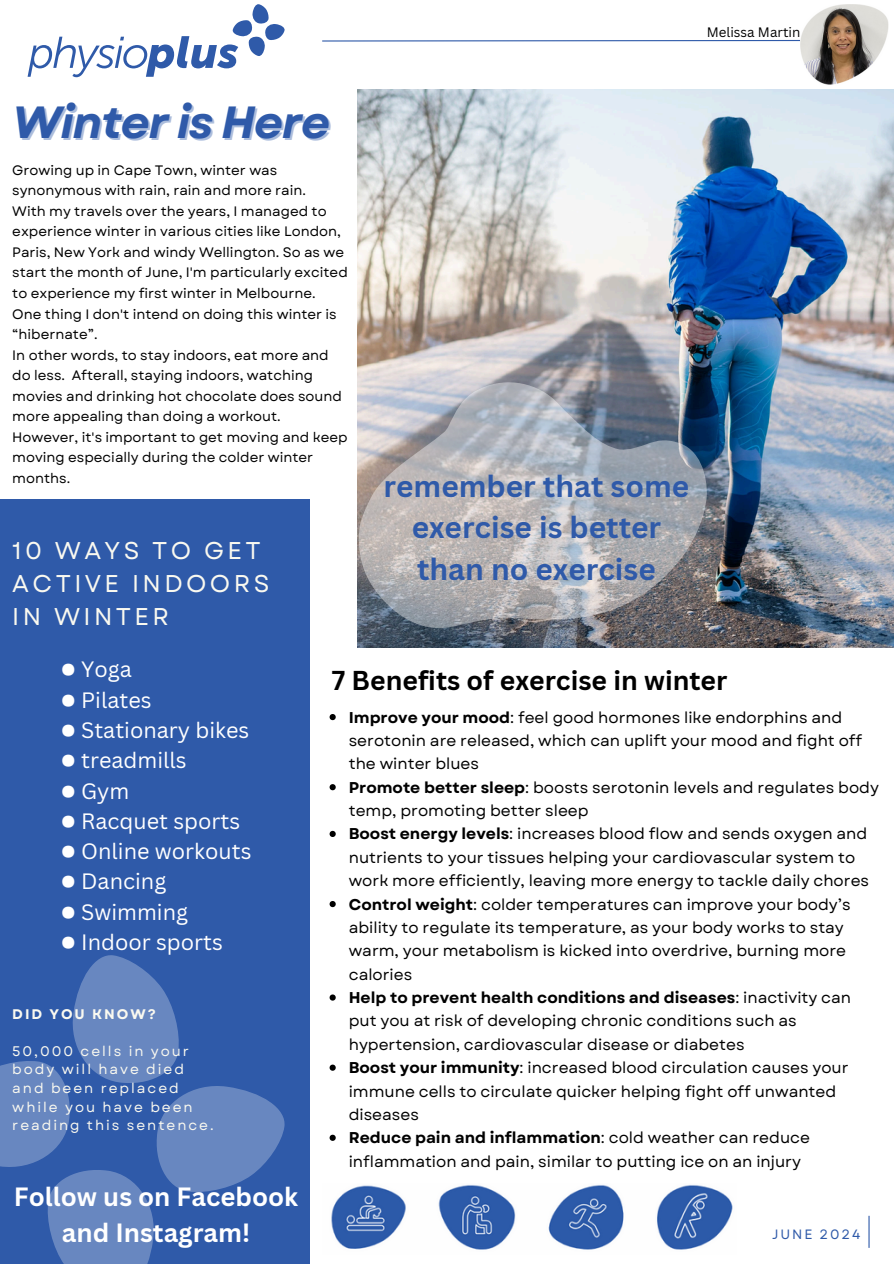
<style>
.page{position:relative;width:894px;height:1264px;background:#fff}
.page>*{position:absolute;margin:0;border:0;box-sizing:border-box;transform-origin:0 0}
.t1{font:italic 700 45px "Garet";letter-spacing:-.035em;color:#2f5aa9}
.t2{font:700 29.85px/41.7px "Canva Sans";color:#2f5aa9;text-align:center}
.t3{font:700 26.55px "Canva Sans";color:#000}
.t4{font:700 25.65px/35.5px "Canva Sans";color:#fff;text-align:center}
.t5{font:24.15px/32.7px "Garet";letter-spacing:.14em;color:#faf9f0}
.t6{font:21.6px "Canva Sans";color:#fff}
.t7{font:15.6px/23.4px "Garet";color:#000}
.t8{font:13.95px/18.6px "Garet";letter-spacing:.14em;color:#faf9f0}
.t9{font:700 13.95px "Garet";letter-spacing:.14em;color:#faf9f0}
.t10{font:13.65px/20.5px "Garet";color:#000}
.t11{font:13.5px "Garet";letter-spacing:.14em;color:#2f5aa9}
.t12{font:13.35px "Canva Sans";color:#000}
.s1{font-weight:700}
</style>
<div class="page">
<hr style="left:868px;top:1215px;width:1px;height:32px;background:#2f5aa9">
<div style="left:0;top:499px;width:310px;height:764px;background:#2f5aa9"></div>
<img style="left:357px;top:89px;width:536px;height:558px">
<svg style="left:28px;top:4px;width:256px;height:73px"></svg>
<svg style="left:0;top:955px;width:285px;height:308px"></svg>
<img style="left:331px;top:1185px;width:402px;height:65px">
<svg style="left:322px;top:39px;width:478px;height:3px"></svg>
<svg style="left:358px;top:382px;width:349px;height:246px;background:#a3a5aa"></svg>
<svg style="left:329px;top:714px;width:6px;height:6px"></svg>
<svg style="left:329px;top:784px;width:6px;height:6px"></svg>
<svg style="left:329px;top:830px;width:6px;height:7px"></svg>
<svg style="left:329px;top:901px;width:6px;height:6px"></svg>
<svg style="left:329px;top:994px;width:6px;height:6px"></svg>
<svg style="left:329px;top:1064px;width:6px;height:6px"></svg>
<svg style="left:329px;top:1134px;width:6px;height:6px"></svg>
<img style="left:800px;top:4px;width:87px;height:81px">
<p class="t1" style="left:12px;top:89px;width:319px">Winter is Here</p>
<p class="t10" style="left:12px;top:160px;width:295px">Growing up in Cape Town, winter was synonymous with rain, rain and more rain.</p>
<h2 class="t10" style="left:12px;top:201px;width:337px">With my travels over the years, I managed to experience winter in various cities like London, Paris, New York and windy Wellington. So as we start the month of June, I'm particularly excited to experience my first winter in Melbourne.</h2>
<h1 class="t10" style="left:12px;top:303px;width:326px">One thing I don't intend on doing this winter is “hibernate”.</h1>
<p class="t10" style="left:12px;top:344px;width:331px">In other words, to stay indoors, eat more and do less. Afterall, staying indoors, watching movies and drinking hot chocolate does sound more appealing than doing a workout.</p>
<p class="t10" style="left:12px;top:427px;width:337px">However, it's important to get moving and keep moving especially during the colder winter months.</p>
<p class="t5" style="left:12px;top:534px;width:258px">10 WAYS TO GET<br>ACTIVE INDOORS<br>IN WINTER</p>
<p class="t12" style="left:706px;top:23px;width:95px">Melissa Martin</p>
<p class="t2" style="left:383px;top:464px;width:307px">remember that some exercise is better than no exercise</p>
<p class="t6" style="left:61px;top:654px;width:73px">● Yoga</p>
<p class="t6" style="left:61px;top:684px;width:92px">● Pilates</p>
<p class="t6" style="left:61px;top:715px;width:190px">● Stationary bikes</p>
<p class="t6" style="left:61px;top:745px;width:127px">● treadmills</p>
<p class="t6" style="left:61px;top:775px;width:70px">● Gym</p>
<p class="t6" style="left:61px;top:805px;width:181px">● Racquet sports</p>
<p class="t6" style="left:61px;top:836px;width:192px">● Online workouts</p>
<p class="t6" style="left:61px;top:866px;width:107px">● Dancing</p>
<p class="t6" style="left:61px;top:896px;width:129px">● Swimming</p>
<p class="t6" style="left:61px;top:926px;width:164px">● Indoor sports</p>
<p class="t9" style="left:12px;top:1003px;width:145px">DID YOU KNOW?</p>
<p class="t8" style="left:12px;top:1041px;width:203px">50,000 cells in your body will have died and been replaced while you have been reading this sentence.</p>
<p class="t4" style="left:14px;top:1178px;width:285px">Follow us on Facebook and Instagram!</p>
<p class="t3" style="left:332px;top:662px;width:397px">7 Benefits of exercise in winter</p>
<p class="t7" style="left:348px;top:705px;width:514px"><span class="s1">Improve your mood</span>: feel good hormones like endorphins and serotonin are released, which can uplift your mood and fight off the winter blues</p>
<p class="t7" style="left:348px;top:775px;width:531px"><span class="s1">Promote better sleep</span>: boosts serotonin levels and regulates body temp, promoting better sleep</p>
<p class="t7" style="left:348px;top:822px;width:521px"><span class="s1">Boost energy levels</span>: increases blood flow and sends oxygen and nutrients to your tissues helping your cardiovascular system to work more efficiently, leaving more energy to tackle daily chores</p>
<h3 class="t7" style="left:348px;top:892px;width:503px"><span class="s1">Control weight</span>: colder temperatures can improve your body’s ability to regulate its temperature, as your body works to stay warm, your metabolism is kicked into overdrive, burning more calories</h3>
<h5 class="t7" style="left:348px;top:986px;width:503px"><span class="s1">Help to prevent health conditions and diseases</span>: inactivity can put you at risk of developing chronic conditions such as hypertension, cardiovascular disease or diabetes</h5>
<h4 class="t7" style="left:348px;top:1056px;width:501px"><span class="s1">Boost your immunity</span>: increased blood circulation causes your immune cells to circulate quicker helping fight off unwanted diseases</h4>
<h4 class="t7" style="left:348px;top:1126px;width:462px"><span class="s1">Reduce pain and inflammation</span>: cold weather can reduce inflammation and pain, similar to putting ice on an injury</h4>
<p class="t11" style="left:771px;top:1224px;width:90px">JUNE 2024</p>
</div>
